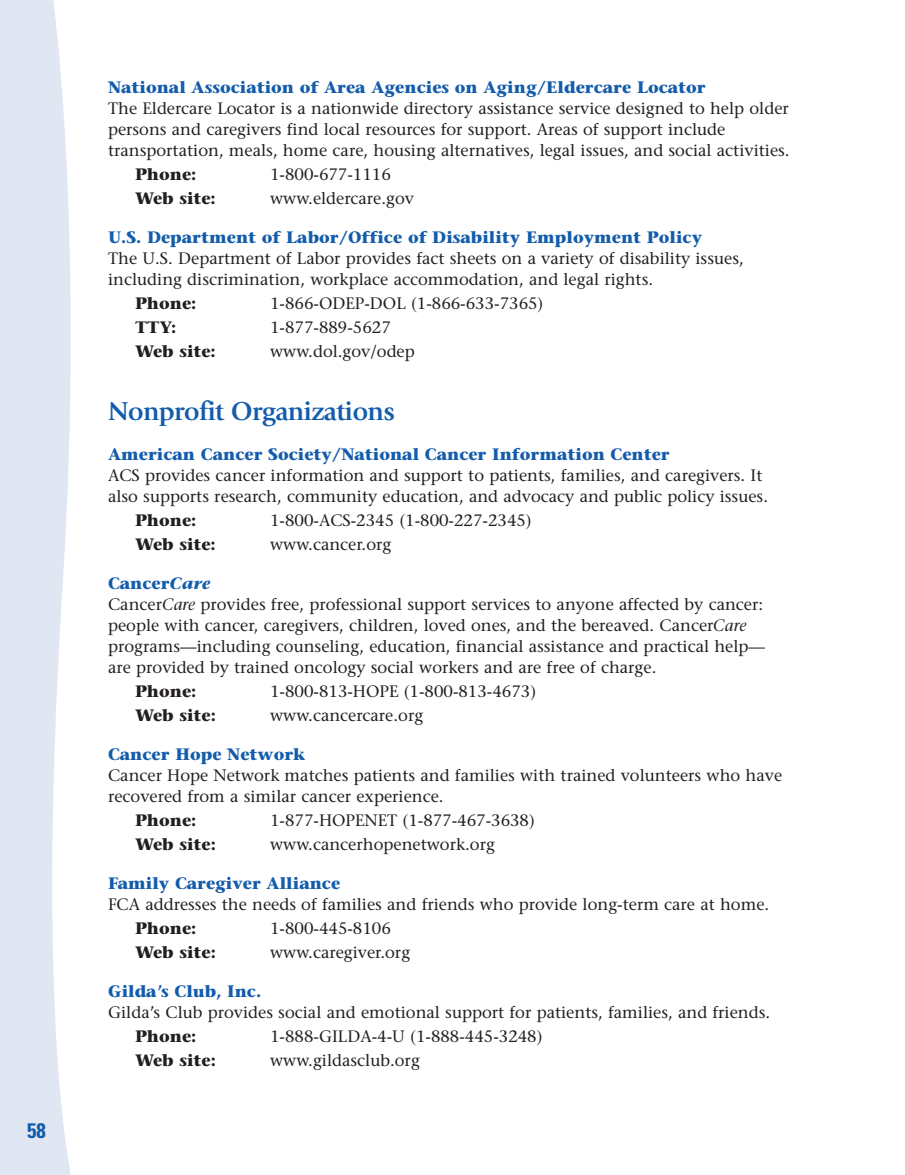
<style>
.page{position:relative;width:905px;height:1175px;background:#fff}
.page>*{position:absolute;margin:0;border:0;box-sizing:border-box;transform-origin:0 0}
.t1{font:700 27px "Giovanni";letter-spacing:-.03em;color:#135cab}
.t2{font:700 condensed 21px "Univers";color:#135cab}
.t3{font:16.5px/21px "Stone Serif";color:#231f20}
.t4{font:700 16.5px "Stone Serif";color:#135cab}
.t5{font:700 16.5px "Stone Serif";color:#231f20}
.s1{font-weight:700;color:#135cab}
.s2{font-weight:700;font-style:italic;color:#135cab}
.s3{font-style:italic}
</style>
<div class="page">
<svg style="left:0;top:0;width:71px;height:1174px;background:#e5e9f4"></svg>
<p class="t2" style="left:27px;top:1122px;width:20px">58</p>
<p class="t4" style="left:108px;top:81px;width:599px">National Association of Area Agencies on Aging/Eldercare Locator</p>
<p class="t3" style="left:108px;top:100px;width:683px">The Eldercare Locator is a nationwide directory assistance service designed to help older persons and caregivers find local resources for support. Areas of support include transportation, meals, home care, housing alternatives, legal issues, and social activities.</p>
<p class="t5" style="left:135px;top:168px;width:63px">Phone:</p>
<p class="t3" style="left:270px;top:166px;width:122px">1-800-677-1116</p>
<p class="t5" style="left:135px;top:192px;width:82px">Web site:</p>
<p class="t3" style="left:270px;top:190px;width:145px">www.eldercare.gov</p>
<p class="t4" style="left:108px;top:231px;width:595px">U.S. Department of Labor/Office of Disability Employment Policy</p>
<p class="t3" style="left:108px;top:250px;width:637px">The U.S. Department of Labor provides fact sheets on a variety of disability issues, including discrimination, workplace accommodation, and legal rights.</p>
<p class="t5" style="left:135px;top:297px;width:63px">Phone:</p>
<p class="t3" style="left:270px;top:295px;width:275px">1-866-ODEP-DOL (1-866-633-7365)</p>
<p class="t5" style="left:135px;top:321px;width:43px">TTY:</p>
<p class="t3" style="left:270px;top:319px;width:122px">1-877-889-5627</p>
<p class="t5" style="left:135px;top:345px;width:82px">Web site:</p>
<p class="t3" style="left:270px;top:343px;width:146px">www.dol.gov/odep</p>
<h1 class="t1" style="left:108px;top:401px;width:288px">Nonprofit Organizations</h1>
<p class="t4" style="left:108px;top:447px;width:563px">American Cancer Society/National Cancer Information Center</p>
<p class="t3" style="left:108px;top:466px;width:661px">ACS provides cancer information and support to patients, families, and caregivers. It also supports research, community education, and advocacy and public policy issues.</p>
<p class="t5" style="left:135px;top:513px;width:63px">Phone:</p>
<p class="t3" style="left:270px;top:511px;width:263px">1-800-ACS-2345 (1-800-227-2345)</p>
<p class="t5" style="left:135px;top:537px;width:82px">Web site:</p>
<p class="t3" style="left:270px;top:535px;width:123px">www.cancer.org</p>
<p class="t3" style="left:108px;top:574px;width:658px"><span class="s1">Cancer</span><span class="s2">Care<br></span>Cancer<span class="s3">Care</span> provides free, professional support services to anyone affected by cancer: people with cancer, caregivers, children, loved ones, and the bereaved. Cancer<span class="s3">Care </span>programs—including counseling, education, financial assistance and practical help— are provided by trained oncology social workers and are free of charge.</p>
<p class="t5" style="left:135px;top:684px;width:63px">Phone:</p>
<p class="t3" style="left:270px;top:682px;width:267px">1-800-813-HOPE (1-800-813-4673)</p>
<p class="t5" style="left:135px;top:708px;width:82px">Web site:</p>
<p class="t3" style="left:270px;top:706px;width:154px">www.cancercare.org</p>
<p class="t4" style="left:108px;top:747px;width:199px">Cancer Hope Network</p>
<p class="t3" style="left:108px;top:766px;width:675px">Cancer Hope Network matches patients and families with trained volunteers who have recovered from a similar cancer experience.</p>
<p class="t5" style="left:135px;top:813px;width:63px">Phone:</p>
<p class="t3" style="left:270px;top:811px;width:266px">1-877-HOPENET (1-877-467-3638)</p>
<p class="t5" style="left:135px;top:837px;width:82px">Web site:</p>
<p class="t3" style="left:270px;top:835px;width:226px">www.cancerhopenetwork.org</p>
<p class="t4" style="left:108px;top:876px;width:234px">Family Caregiver Alliance</p>
<p class="t3" style="left:108px;top:895px;width:662px">FCA addresses the needs of families and friends who provide long-term care at home.</p>
<p class="t5" style="left:135px;top:921px;width:63px">Phone:</p>
<p class="t3" style="left:270px;top:919px;width:122px">1-800-445-8106</p>
<p class="t5" style="left:135px;top:946px;width:82px">Web site:</p>
<p class="t3" style="left:270px;top:943px;width:141px">www.caregiver.org</p>
<p class="t4" style="left:108px;top:985px;width:155px">Gilda’s Club, Inc.</p>
<p class="t3" style="left:108px;top:1003px;width:663px">Gilda’s Club provides social and emotional support for patients, families, and friends.</p>
<p class="t5" style="left:135px;top:1030px;width:63px">Phone:</p>
<p class="t3" style="left:270px;top:1027px;width:274px">1-888-GILDA-4-U (1-888-445-3248)</p>
<p class="t5" style="left:135px;top:1054px;width:82px">Web site:</p>
<p class="t3" style="left:270px;top:1051px;width:151px">www.gildasclub.org</p>
</div>
